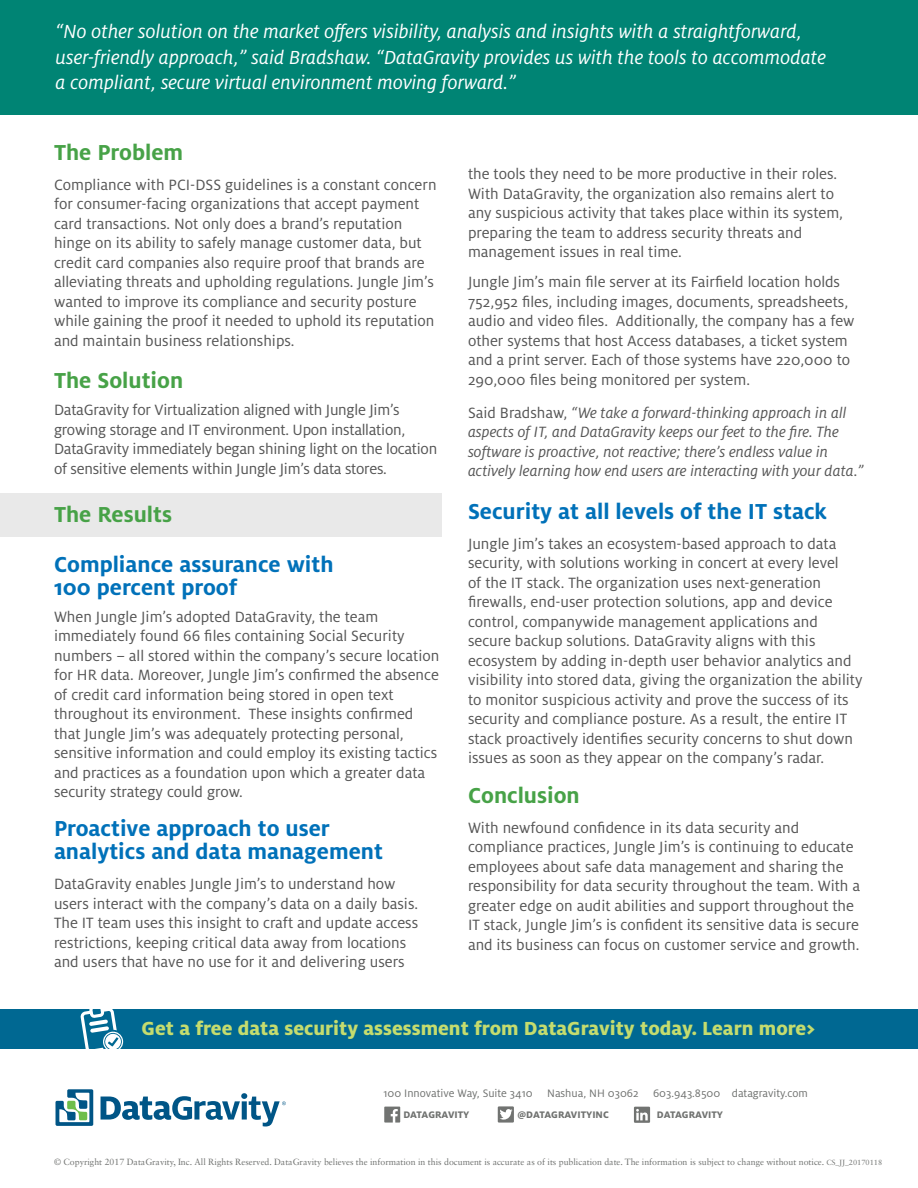
<style>
.page{position:relative;width:918px;height:1188px;background:#fff}
.page>*{position:absolute;margin:0;border:0;box-sizing:border-box;transform-origin:0 0}
.t1{font:700 24px/22.8px "Milo OT";color:#0071b9}
.t2{font:700 24px "Milo OT";color:#47a247}
.t3{font:italic 21px/25.5px "Milo OT";color:#fff}
.t4{font:800 21px "Milo Pro";color:#c5dc6e}
.t5{font:16.5px/19.5px "Milo OT";color:#565656}
.t6{font:italic 16.5px/19.5px "Milo OT";color:#565656}
.t7{font:12px "Milo OT";color:#707270}
.t8{font:800 10.5px "Milo OT";color:#707270}
.t9{font:9px "Sabon LT Std";color:#707270}
.s1{font-style:normal}
.s2{font-size:7.5px}
</style>
<div class="page">
<div style="left:0;top:0;width:918px;height:114px;background:#008474"></div>
<svg style="left:384px;top:1107px;width:16px;height:16px"></svg>
<svg style="left:634px;top:1107px;width:16px;height:16px"></svg>
<svg style="left:498px;top:1106px;width:16px;height:17px"></svg>
<svg style="left:55px;top:1089px;width:38px;height:37px"></svg>
<svg style="left:101px;top:1093px;width:185px;height:33px"></svg>
<div style="left:0;top:1009px;width:918px;height:40px;background:#006892"></div>
<svg style="left:80px;top:1009px;width:44px;height:40px"></svg>
<div style="left:0;top:493px;width:442px;height:44px;background:#e9e9e9"></div>
<p class="t3" style="left:56px;top:19px;width:772px">“No other solution on the market offers visibility, analysis and insights with a straightforward, user-friendly approach,” said Bradshaw. “DataGravity provides us with the tools to accommodate a compliant, secure virtual environment moving forward.”</p>
<h1 class="t2" style="left:54px;top:139px;width:131px">The Problem</h1>
<p class="t5" style="left:54px;top:175px;width:384px">Compliance with PCI-DSS guidelines is a constant concern for consumer-facing organizations that accept payment card transactions. Not only does a brand’s reputation hinge on its ability to safely manage customer data, but credit card companies also require proof that brands are alleviating threats and upholding regulations. Jungle Jim’s wanted to improve its compliance and security posture while gaining the proof it needed to uphold its reputation and maintain business relationships.</p>
<h1 class="t2" style="left:54px;top:367px;width:131px">The Solution</h1>
<p class="t5" style="left:54px;top:400px;width:385px">DataGravity for Virtualization aligned with Jungle Jim’s growing storage and IT environment. Upon installation, DataGravity immediately began shining light on the location of sensitive elements within Jungle Jim’s data stores.</p>
<h1 class="t2" style="left:54px;top:501px;width:120px">The Results</h1>
<h1 class="t1" style="left:54px;top:553px;width:281px">Compliance assurance with<br>100 percent proof</h1>
<p class="t5" style="left:54px;top:607px;width:387px">When Jungle Jim’s adopted DataGravity, the team immediately found 66 files containing Social Security numbers – all stored within the company’s secure location for HR data. Moreover, Jungle Jim’s confirmed the absence of credit card information being stored in open text throughout its environment. These insights confirmed that Jungle Jim’s was adequately protecting personal, sensitive information and could employ its existing tactics and practices as a foundation upon which a greater data security strategy could grow.</p>
<h1 class="t1" style="left:54px;top:817px;width:330px">Proactive approach to user analytics and data management</h1>
<p class="t5" style="left:54px;top:874px;width:366px">DataGravity enables Jungle Jim’s to understand how users interact with the company’s data on a daily basis.<br>The IT team uses this insight to craft and update access restrictions, keeping critical data away from locations and users that have no use for it and delivering users</p>
<p class="t5" style="left:468px;top:165px;width:377px">the tools they need to be more productive in their roles.<br>With DataGravity, the organization also remains alert to any suspicious activity that takes place within its system, preparing the team to address security threats and management issues in real time.</p>
<p class="t5" style="left:468px;top:273px;width:388px">Jungle Jim’s main file server at its Fairfield location holds 752,952 files, including images, documents, spreadsheets, audio and video files. Additionally, the company has a few other systems that host Access databases, a ticket system and a print server. Each of those systems have 220,000 to 290,000 files being monitored per system.</p>
<p class="t6" style="left:468px;top:403px;width:398px"><span class="s1">Said Bradshaw,</span> “We take a forward-thinking approach in all aspects of IT, and DataGravity keeps our feet to the fire. The software is proactive, not reactive; there’s endless value in actively learning how end users are interacting with your data.”</p>
<h1 class="t1" style="left:468px;top:500px;width:360px">Security at all levels of the IT stack</h1>
<p class="t5" style="left:468px;top:534px;width:396px">Jungle Jim’s takes an ecosystem-based approach to data security, with solutions working in concert at every level<br>of the IT stack. The organization uses next-generation firewalls, end-user protection solutions, app and device control, companywide management applications and secure backup solutions. DataGravity aligns with this ecosystem by adding in-depth user behavior analytics and visibility into stored data, giving the organization the ability to monitor suspicious activity and prove the success of its security and compliance posture. As a result, the entire IT stack proactively identifies security concerns to shut down issues as soon as they appear on the company’s radar.</p>
<h1 class="t2" style="left:468px;top:781px;width:113px">Conclusion</h1>
<p class="t5" style="left:468px;top:818px;width:394px">With newfound confidence in its data security and compliance practices, Jungle Jim’s is continuing to educate employees about safe data management and sharing the responsibility for data security throughout the team. With a greater edge on audit abilities and support throughout the IT stack, Jungle Jim’s is confident its sensitive data is secure and its business can focus on customer service and growth.</p>
<p class="t4" style="left:141px;top:1017px;width:675px">Get a free data security assessment from DataGravity today. Learn more&gt;</p>
<p class="t7" style="left:383px;top:1087px;width:426px">100 Innovative Way, Suite 3410 Nashua, NH 03062 603.943.8500 datagravity.com</p>
<p class="t8" style="left:403px;top:1109px;width:68px">DATAGRAVITY</p>
<p class="t8" style="left:518px;top:1109px;width:93px">@DATAGRAVITYINC</p>
<p class="t8" style="left:657px;top:1109px;width:68px">DATAGRAVITY</p>
<p class="t9" style="left:54px;top:1157px;width:830px">© Copyright 2017 DataGravity, Inc. All Rights Reserved. DataGravity believes the information in this document is accurate as of its publication date. The information is subject to change without notice. <span class="s2">CS_JJ_20170118</span></p>
</div>
